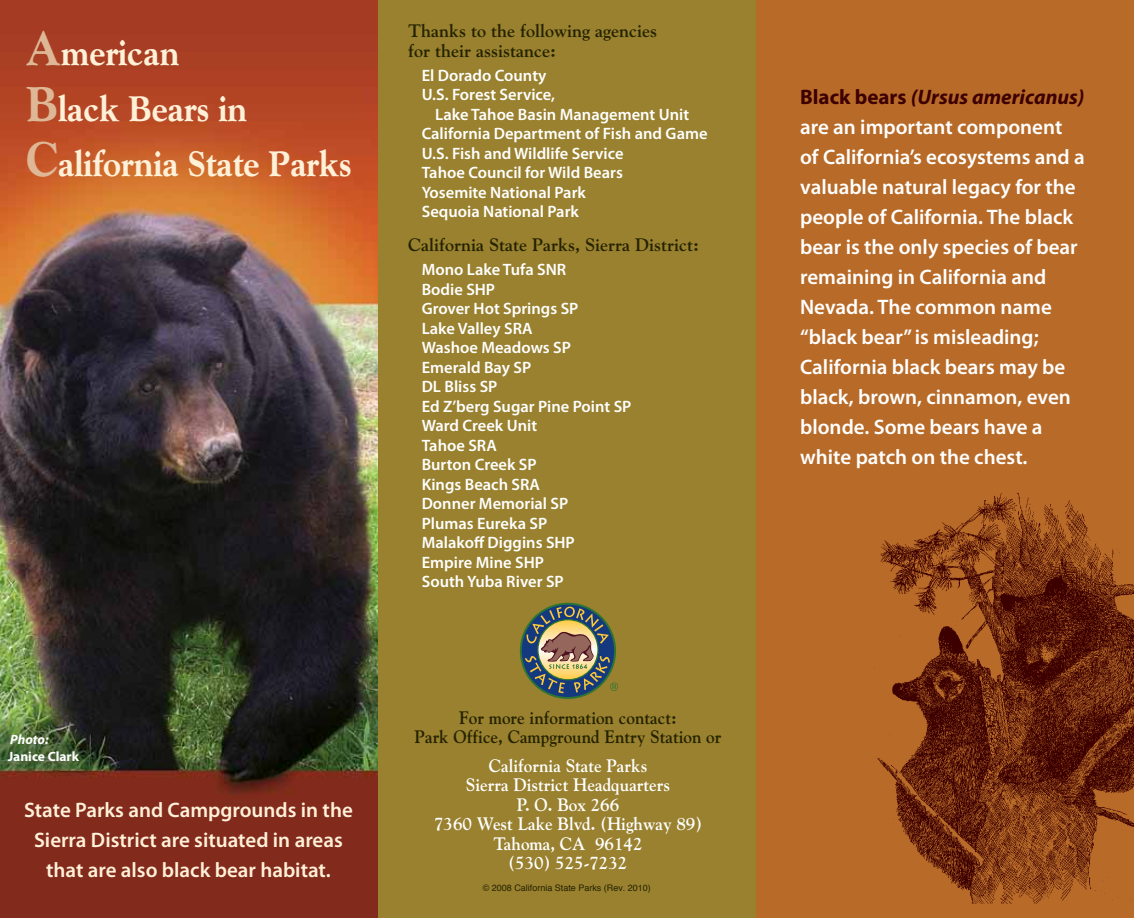
<style>
.page{position:relative;width:1134px;height:918px;background:#fff}
.page>*{position:absolute;margin:0;border:0;box-sizing:border-box;transform-origin:0 0}
.t1{font:800 36px/55.5px "Goudy";color:#fff0d8;scale:.9 1}
.t2{font:600 21px/30px "Myriad Pro";color:#fff}
.t3{font:600 21px/30px "Myriad Pro";color:#fff0d8;text-align:center}
.t4{font:700 18px/19.5px "Goudy";color:#fff;text-align:center;scale:.95 1}
.t5{font:700 18px/19.5px "Goudy";color:#252300}
.t6{font:700 18px/19.5px "Goudy";color:#252300;text-align:center;scale:.95 1}
.t7{font:600 16.5px/19.5px "Myriad Pro";color:#fff}
.t8{font:700 13.5px "Myriad Pro";letter-spacing:-.005em;color:#fff}
.t9{font:italic 700 13.5px "Myriad Pro";color:#fff}
.t10{font:9px "Helvetica";color:#252300}
.s1{font-size:49.5px;color:#deb896}
.s2{font-weight:700;color:#3c0000}
.s3{font-weight:700;font-style:italic;color:#3c0000}
</style>
<div class="page">
<img style="left:0;top:0;width:378px;height:918px">
<div style="left:378px;top:0;width:378px;height:918px;background:#99812f"></div>
<div style="left:756px;top:0;width:377px;height:918px;background:#b86b28"></div>
<svg style="left:522px;top:605px;width:96px;height:92px"></svg>
<img style="left:874px;top:488px;width:260px;height:415px">
<h1 class="t1" style="left:26px;top:25px;width:363px"><span class="s1">A</span>merican<br><span class="s1">B</span>lack Bears in<br><span class="s1">C</span>alifornia State Parks</h1>
<p class="t9" style="left:10px;top:731px;width:40px">Photo:</p>
<p class="t8" style="left:8px;top:747px;width:73px">Janice Clark</p>
<p class="t3" style="left:24px;top:795px;width:330px">State Parks and Campgrounds in the<br>Sierra District are situated in areas that are also black bear habitat.</p>
<p class="t5" style="left:408px;top:21px;width:250px">Thanks to the following agencies for their assistance:</p>
<p class="t7" style="left:422px;top:65px;width:126px">El Dorado County</p>
<p class="t7" style="left:422px;top:85px;width:135px">U.S. Forest Service,</p>
<p class="t7" style="left:435px;top:104px;width:256px">Lake Tahoe Basin Management Unit</p>
<p class="t7" style="left:422px;top:124px;width:287px">California Department of Fish and Game</p>
<p class="t7" style="left:422px;top:143px;width:203px">U.S. Fish and Wildlife Service</p>
<p class="t7" style="left:422px;top:163px;width:203px">Tahoe Council for Wild Bears</p>
<p class="t7" style="left:422px;top:182px;width:166px">Yosemite National Park</p>
<p class="t7" style="left:422px;top:202px;width:159px">Sequoia National Park</p>
<p class="t5" style="left:408px;top:235px;width:292px">California State Parks, Sierra District:</p>
<p class="t7" style="left:422px;top:259px;width:211px">Mono Lake Tufa SNR<br>Bodie SHP<br>Grover Hot Springs SP<br>Lake Valley SRA<br>Washoe Meadows SP<br>Emerald Bay SP<br>DL Bliss SP<br>Ed Z’berg Sugar Pine Point SP<br>Ward Creek Unit<br>Tahoe SRA<br>Burton Creek SP<br>Kings Beach SRA<br>Donner Memorial SP<br>Plumas Eureka SP<br>Malakoff Diggins SHP<br>Empire Mine SHP<br>South Yuba River SP</p>
<p class="t6" style="left:415px;top:707px;width:325px">For more information contact:<br>Park Office, Campground Entry Station or</p>
<p class="t4" style="left:434px;top:755px;width:284px">California State Parks<br>Sierra District Headquarters<br>P. O. Box 266<br>7360 West Lake Blvd. (Highway 89)<br>Tahoma, CA 96142<br>(530) 525-7232</p>
<p class="t10" style="left:483px;top:882px;width:170px">© 2008 California State Parks (Rev. 2010)</p>
<p class="t2" style="left:800px;top:81px;width:286px"><span class="s2">Black bears</span> <span class="s3">(Ursus americanus) </span>are an important component of California’s ecosystems and a valuable natural legacy for the people of California. The black bear is the only species of bear remaining in California and<br>Nevada. The common name “black bear” is misleading;<br>California black bears may be black, brown, cinnamon, even blonde. Some bears have a white patch on the chest.</p>
</div>
